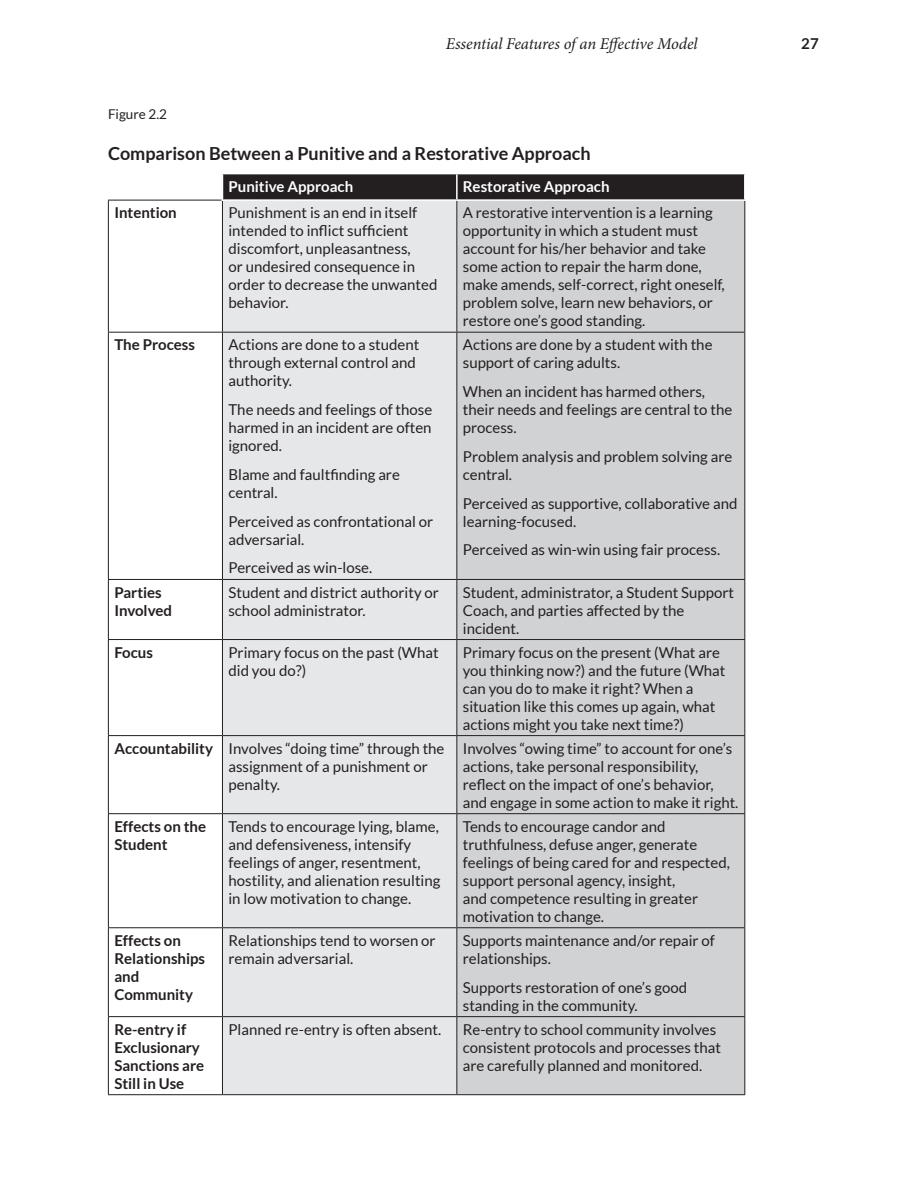
<style>
.page{position:relative;width:918px;height:1188px;background:#fff}
.page>*{position:absolute;margin:0;border:0;box-sizing:border-box;transform-origin:0 0}
.t1{font:700 18px "Lato";color:#231f20}
.t2{font:italic 16.5px "Minion Pro";letter-spacing:-.01em;color:#231f20}
.t3{font:15px/18px "Lato";color:#231f20}
.t4{font:700 15px/18px "Lato";color:#231f20}
.t5{font:700 15px "Lato";color:#fff}
.t6{font:13.5px "Lato";color:#231f20}
.s1{font-weight:700}
</style>
<div class="page">
<div style="left:223px;top:201px;width:233px;height:893px;background:#e6e7e9"></div>
<div style="left:457px;top:201px;width:287px;height:893px;background:#d1d2d4"></div>
<hr style="left:456px;top:201px;width:1px;height:131px;background:#231f20">
<hr style="left:744px;top:201px;width:1px;height:131px;background:#231f20">
<hr style="left:108px;top:333px;width:1px;height:246px;background:#231f20">
<hr style="left:222px;top:332px;width:235px;height:1px;background:#231f20">
<hr style="left:222px;top:333px;width:1px;height:246px;background:#231f20">
<hr style="left:457px;top:332px;width:288px;height:1px;background:#231f20">
<hr style="left:456px;top:333px;width:1px;height:246px;background:#231f20">
<hr style="left:744px;top:333px;width:1px;height:246px;background:#231f20">
<hr style="left:108px;top:579px;width:114px;height:1px;background:#231f20">
<hr style="left:108px;top:580px;width:1px;height:59px;background:#231f20">
<hr style="left:222px;top:579px;width:235px;height:1px;background:#231f20">
<hr style="left:222px;top:580px;width:1px;height:59px;background:#231f20">
<hr style="left:457px;top:579px;width:288px;height:1px;background:#231f20">
<hr style="left:456px;top:580px;width:1px;height:59px;background:#231f20">
<hr style="left:744px;top:580px;width:1px;height:59px;background:#231f20">
<hr style="left:108px;top:639px;width:114px;height:1px;background:#231f20">
<hr style="left:108px;top:640px;width:1px;height:95px;background:#231f20">
<hr style="left:222px;top:639px;width:235px;height:1px;background:#231f20">
<hr style="left:222px;top:640px;width:1px;height:95px;background:#231f20">
<hr style="left:457px;top:639px;width:288px;height:1px;background:#231f20">
<hr style="left:456px;top:640px;width:1px;height:95px;background:#231f20">
<hr style="left:744px;top:640px;width:1px;height:95px;background:#231f20">
<hr style="left:108px;top:735px;width:114px;height:1px;background:#231f20">
<hr style="left:108px;top:736px;width:1px;height:77px;background:#231f20">
<hr style="left:222px;top:735px;width:235px;height:1px;background:#231f20">
<hr style="left:222px;top:736px;width:1px;height:77px;background:#231f20">
<hr style="left:457px;top:735px;width:288px;height:1px;background:#231f20">
<hr style="left:456px;top:736px;width:1px;height:77px;background:#231f20">
<hr style="left:744px;top:736px;width:1px;height:77px;background:#231f20">
<hr style="left:108px;top:813px;width:114px;height:1px;background:#231f20">
<hr style="left:108px;top:814px;width:1px;height:113px;background:#231f20">
<hr style="left:222px;top:813px;width:235px;height:1px;background:#231f20">
<hr style="left:222px;top:814px;width:1px;height:113px;background:#231f20">
<hr style="left:457px;top:813px;width:288px;height:1px;background:#231f20">
<hr style="left:456px;top:814px;width:1px;height:113px;background:#231f20">
<hr style="left:744px;top:814px;width:1px;height:113px;background:#231f20">
<hr style="left:108px;top:927px;width:114px;height:1px;background:#231f20">
<hr style="left:108px;top:928px;width:1px;height:88px;background:#231f20">
<hr style="left:222px;top:927px;width:235px;height:1px;background:#231f20">
<hr style="left:222px;top:928px;width:1px;height:88px;background:#231f20">
<hr style="left:457px;top:927px;width:288px;height:1px;background:#231f20">
<hr style="left:456px;top:928px;width:1px;height:88px;background:#231f20">
<hr style="left:744px;top:928px;width:1px;height:88px;background:#231f20">
<hr style="left:108px;top:1016px;width:114px;height:1px;background:#231f20">
<hr style="left:108px;top:1017px;width:1px;height:77px;background:#231f20">
<hr style="left:222px;top:1016px;width:235px;height:1px;background:#231f20">
<hr style="left:222px;top:1017px;width:1px;height:77px;background:#231f20">
<hr style="left:457px;top:1016px;width:288px;height:1px;background:#231f20">
<hr style="left:456px;top:1017px;width:1px;height:77px;background:#231f20">
<hr style="left:744px;top:1017px;width:1px;height:77px;background:#231f20">
<hr style="left:108px;top:1094px;width:114px;height:1px;background:#231f20">
<hr style="left:222px;top:1094px;width:235px;height:1px;background:#231f20">
<hr style="left:457px;top:1094px;width:288px;height:1px;background:#231f20">
<hr style="left:108px;top:200px;width:114px;height:1px;background:#231f20">
<hr style="left:108px;top:200px;width:1px;height:132px;background:#231f20">
<hr style="left:222px;top:201px;width:1px;height:131px;background:#231f20">
<hr style="left:108px;top:332px;width:114px;height:1px;background:#231f20">
<div style="left:222px;top:174px;width:522px;height:25px;background:#231f20"></div>
<hr style="left:456px;top:174px;width:2px;height:25px;background:#fff">
<p class="t2" style="left:446px;top:32px;width:253px">Essential Features of an Effective Model</p>
<p class="t4" style="left:801px;top:34px;width:19px">27</p>
<p class="t6" style="left:108px;top:106px;width:61px">Figure 2.2</p>
<p class="t1" style="left:108px;top:143px;width:484px">Comparison Between a Punitive and a Restorative Approach</p>
<p class="t5" style="left:228px;top:178px;width:126px">Punitive Approach</p>
<p class="t5" style="left:463px;top:178px;width:148px">Restorative Approach</p>
<p class="t4" style="left:114px;top:204px;width:64px">Intention</p>
<p class="t3" style="left:228px;top:204px;width:210px">Punishment is an end in itself intended to inflict sufficient discomfort, unpleasantness,<br>or undesired consequence in order to decrease the unwanted behavior.</p>
<p class="t3" style="left:463px;top:204px;width:264px">A restorative intervention is a learning opportunity in which a student must account for his/her behavior and take some action to repair the harm done, make amends, self-correct, right oneself, problem solve, learn new behaviors, or restore one’s good standing.</p>
<p class="t4" style="left:114px;top:336px;width:82px">The Process</p>
<p class="t3" style="left:228px;top:336px;width:192px">Actions are done to a student through external control and authority.</p>
<p class="t3" style="left:228px;top:401px;width:205px;text-align:justify">The needs and feelings of those harmed in an incident are often ignored.</p>
<p class="t3" style="left:228px;top:465px;width:173px">Blame and faultfinding are central.</p>
<p class="t3" style="left:228px;top:512px;width:206px">Perceived as confrontational or adversarial.</p>
<p class="t3" style="left:228px;top:559px;width:145px">Perceived as win-lose.</p>
<p class="t3" style="left:463px;top:336px;width:251px">Actions are done by a student with the support of caring adults.</p>
<p class="t3" style="left:463px;top:383px;width:271px">When an incident has harmed others, their needs and feelings are central to the process.</p>
<p class="t3" style="left:463px;top:447px;width:271px">Problem analysis and problem solving are central.</p>
<p class="t3" style="left:463px;top:494px;width:276px">Perceived as supportive, collaborative and learning-focused.</p>
<p class="t3" style="left:463px;top:541px;width:259px">Perceived as win-win using fair process.</p>
<p class="t4" style="left:114px;top:583px;width:59px">Parties<br>Involved</p>
<p class="t3" style="left:228px;top:583px;width:212px">Student and district authority or school administrator.</p>
<p class="t3" style="left:463px;top:583px;width:273px">Student, administrator, a Student Support<br>Coach, and parties affected by the incident.</p>
<p class="t4" style="left:114px;top:643px;width:40px">Focus</p>
<p class="t3" style="left:228px;top:643px;width:212px">Primary focus on the past (What did you do?)</p>
<p class="t3" style="left:463px;top:643px;width:264px">Primary focus on the present (What are you thinking now?) and the future (What can you do to make it right? When a situation like this comes up again, what actions might you take next time?)</p>
<p class="t3" style="left:228px;top:739px;width:217px;text-indent:-114px"><span class="s1">Accountability</span> Involves “doing time” through the assignment of a punishment or penalty.</p>
<p class="t3" style="left:463px;top:739px;width:277px">Involves “owing time” to account for one’s actions, take personal responsibility, reflect on the impact of one’s behavior, and engage in some action to make it right.</p>
<p class="t4" style="left:114px;top:817px;width:93px">Effects on the<br>Student</p>
<p class="t3" style="left:228px;top:817px;width:214px">Tends to encourage lying, blame, and defensiveness, intensify feelings of anger, resentment, hostility, and alienation resulting in low motivation to change.</p>
<p class="t3" style="left:463px;top:817px;width:269px">Tends to encourage candor and truthfulness, defuse anger, generate feelings of being cared for and respected, support personal agency, insight,<br>and competence resulting in greater motivation to change.</p>
<p class="t4" style="left:114px;top:931px;width:92px">Effects on<br>Relationships and<br>Community</p>
<p class="t3" style="left:228px;top:931px;width:209px">Relationships tend to worsen or remain adversarial.</p>
<p class="t3" style="left:463px;top:931px;width:254px">Supports maintenance and/or repair of relationships.</p>
<p class="t3" style="left:463px;top:978px;width:226px">Supports restoration of one’s good standing in the community.</p>
<p class="t4" style="left:114px;top:1020px;width:91px">Re-entry if<br>Exclusionary<br>Sanctions are<br>Still in Use</p>
<p class="t3" style="left:228px;top:1020px;width:214px">Planned re-entry is often absent.</p>
<p class="t3" style="left:463px;top:1020px;width:260px">Re-entry to school community involves consistent protocols and processes that are carefully planned and monitored.</p>
</div>
